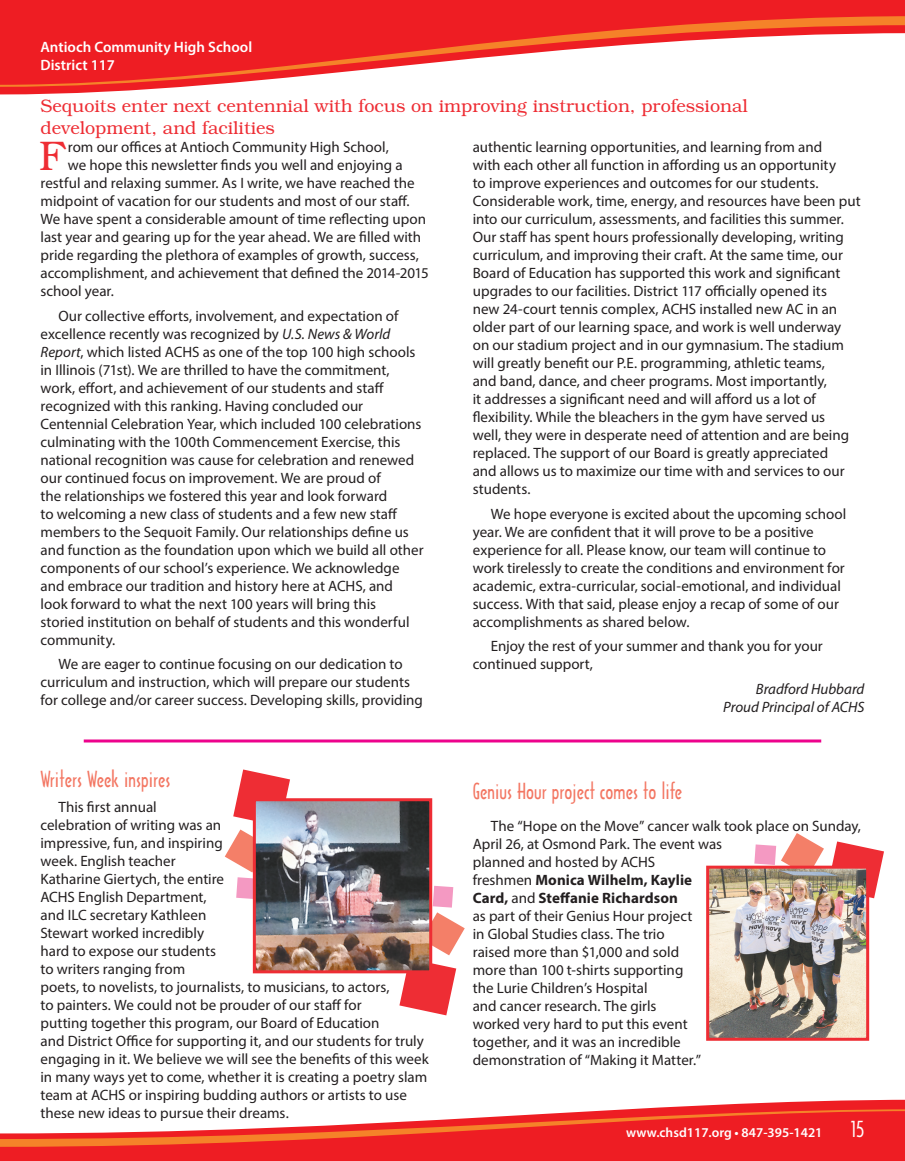
<style>
.page{position:relative;width:905px;height:1161px;background:#fff}
.page>*{position:absolute;margin:0;border:0;box-sizing:border-box;transform-origin:0 0}
.District_117_First_P{font:300 41.4px "Bookman";color:#ee2d34}
.District_117_Subhead{font:21px "Architecture";color:#f37662}
.t1{font:21px "Architecture";color:#fff}
.District_117_Header{font:300 18px/21.6px "Bookman";color:#ee2d34}
.Middle_Paragraphs{font:15px/18px "Myriad Pro";color:#231f20}
.District_117_First_P-2{font:15px "Myriad Pro";color:#231f20}
.t2{font:600 15px/18px "Myriad Pro";color:#fff}
.Middle_Paragraphs-2{font:italic 15px/18px "Myriad Pro";color:#231f20;text-align:right}
.t3{font:600 13.5px "Myriad Pro";color:#fff}
.s1{font-style:italic}
.s2{font-weight:700}
</style>
<div class="page">
<svg style="left:0;top:0;width:904px;height:94px;fill:#ee1d23"></svg>
<svg style="left:0;top:16px;width:904px;height:71px;fill:#ee1d23"></svg>
<svg style="left:0;top:1100px;width:904px;height:61px;fill:#ee1d23"></svg>
<svg style="left:0;top:1109px;width:904px;height:38px"></svg>
<svg style="left:225px;top:770px;width:65px;height:129px"></svg>
<svg style="left:754px;top:833px;width:130px;height:65px"></svg>
<svg style="left:399px;top:886px;width:65px;height:129px"></svg>
<img style="left:257px;top:802px;width:171px;height:167px">
<div style="left:253px;top:798px;width:179px;height:175px;border:3px solid #ee2d34"></div>
<img style="left:710px;top:870px;width:155px;height:167px">
<div style="left:706px;top:866px;width:163px;height:175px;border:3px solid #ee2d34"></div>
<hr style="left:84px;top:740px;width:737px;height:2px;background:#ed028c">
<p class="t2" style="left:40px;top:37px;width:213px">Antioch Community High School<br>District 117</p>
<p class="District_117_Header" style="left:40px;top:96px;width:708px">Sequoits enter next centennial with focus on improving instruction, professional development, and facilities</p>
<p class="District_117_First_P" style="left:39px;top:132px;width:28px">F</p>
<p class="District_117_First_P-2" style="left:68px;top:138px;width:322px">rom our offices at Antioch Community High School,</p>
<p class="Middle_Paragraphs" style="left:472px;top:138px;width:389px">authentic learning opportunities, and learning from and<br>with each other all function in affording us an opportunity<br>to improve experiences and outcomes for our students.<br>Considerable work, time, energy, and resources have been put into our curriculum, assessments, and facilities this summer.<br>Our staff has spent hours professionally developing, writing curriculum, and improving their craft. At the same time, our Board of Education has supported this work and significant upgrades to our facilities. District 117 officially opened its<br>new 24-court tennis complex, ACHS installed new AC in an older part of our learning space, and work is well underway on our stadium project and in our gymnasium. The stadium will greatly benefit our P.E. programming, athletic teams,<br>and band, dance, and cheer programs. Most importantly,<br>it addresses a significant need and will afford us a lot of flexibility. While the bleachers in the gym have served us<br>well, they were in desperate need of attention and are being replaced. The support of our Board is greatly appreciated<br>and allows us to maximize our time with and services to our students.</p>
<p class="Middle_Paragraphs" style="left:472px;top:504px;width:375px;text-indent:18px">We hope everyone is excited about the upcoming school year. We are confident that it will prove to be a positive experience for all. Please know, our team will continue to work tirelessly to create the conditions and environment for academic, extra-curricular, social-emotional, and individual success. With that said, please enjoy a recap of some of our accomplishments as shared below.</p>
<p class="Middle_Paragraphs" style="left:472px;top:637px;width:351px;text-indent:18px">Enjoy the rest of your summer and thank you for your continued support,</p>
<p class="Middle_Paragraphs-2" style="left:723px;top:680px;width:143px">Bradford Hubbard<br>Proud Principal of ACHS</p>
<p class="District_117_First_P-2" style="left:68px;top:156px;width:336px">we hope this newsletter finds you well and enjoying a</p>
<p class="District_117_First_P-2" style="left:40px;top:174px;width:376px">restful and relaxing summer. As I write, we have reached the</p>
<p class="District_117_First_P-2" style="left:40px;top:192px;width:370px">midpoint of vacation for our students and most of our staff.</p>
<p class="District_117_First_P-2" style="left:40px;top:210px;width:387px">We have spent a considerable amount of time reflecting upon</p>
<p class="District_117_First_P-2" style="left:40px;top:228px;width:382px">last year and gearing up for the year ahead. We are filled with</p>
<p class="District_117_First_P-2" style="left:40px;top:246px;width:380px">pride regarding the plethora of examples of growth, success,</p>
<p class="District_117_First_P-2" style="left:40px;top:264px;width:390px">accomplishment, and achievement that defined the 2014-2015</p>
<p class="District_117_First_P-2" style="left:40px;top:282px;width:75px">school year.</p>
<p class="Middle_Paragraphs" style="left:40px;top:306px;width:384px;text-indent:18px">Our collective efforts, involvement, and expectation of excellence recently was recognized by <span class="s1">U.S. News &amp; World Report</span>, which listed ACHS as one of the top 100 high schools in Illinois (71st). We are thrilled to have the commitment, work, effort, and achievement of our students and staff recognized with this ranking. Having concluded our Centennial Celebration Year, which included 100 celebrations culminating with the 100th Commencement Exercise, this national recognition was cause for celebration and renewed our continued focus on improvement. We are proud of<br>the relationships we fostered this year and look forward<br>to welcoming a new class of students and a few new staff members to the Sequoit Family. Our relationships define us and function as the foundation upon which we build all other components of our school’s experience. We acknowledge and embrace our tradition and history here at ACHS, and look forward to what the next 100 years will bring this<br>storied institution on behalf of students and this wonderful community.</p>
<p class="Middle_Paragraphs" style="left:40px;top:655px;width:384px;text-indent:18px">We are eager to continue focusing on our dedication to curriculum and instruction, which will prepare our students for college and/or career success. Developing skills, providing</p>
<p class="District_117_Subhead" style="left:40px;top:766px;width:132px">Writers Week inspires</p>
<p class="Middle_Paragraphs" style="left:40px;top:798px;width:390px;text-indent:18px">This first annual<br>celebration of writing was an<br>impressive, fun, and inspiring<br>week. English teacher<br>Katharine Giertych, the entire<br>ACHS English Department,<br>and ILC secretary Kathleen<br>Stewart worked incredibly<br>hard to expose our students<br>to writers ranging from<br>poets, to novelists, to journalists, to musicians, to actors,<br>to painters. We could not be prouder of our staff for<br>putting together this program, our Board of Education<br>and District Office for supporting it, and our students for truly engaging in it. We believe we will see the benefits of this week in many ways yet to come, whether it is creating a poetry slam team at ACHS or inspiring budding authors or artists to use these new ideas to pursue their dreams.</p>
<p class="District_117_Subhead" style="left:472px;top:778px;width:211px">Genius Hour project comes to life</p>
<p class="Middle_Paragraphs" style="left:472px;top:816px;width:390px;text-indent:18px">The “Hope on the Move” cancer walk took place on Sunday, April 26, at Osmond Park. The event was<br>planned and hosted by ACHS<br>freshmen <span class="s2">Monica Wilhelm, Kaylie<br>Card,</span> and <span class="s2">Steffanie Richardson<br></span>as part of their Genius Hour project<br>in Global Studies class. The trio<br>raised more than $1,000 and sold<br>more than 100 t-shirts supporting<br>the Lurie Children’s Hospital<br>and cancer research. The girls<br>worked very hard to put this event<br>together, and it was an incredible<br>demonstration of “Making it Matter.”</p>
<p class="t3" style="left:626px;top:1124px;width:198px">www.chsd117.org • 847-395-1421</p>
<p class="t1" style="left:850px;top:1116px;width:15px">15</p>
</div>
